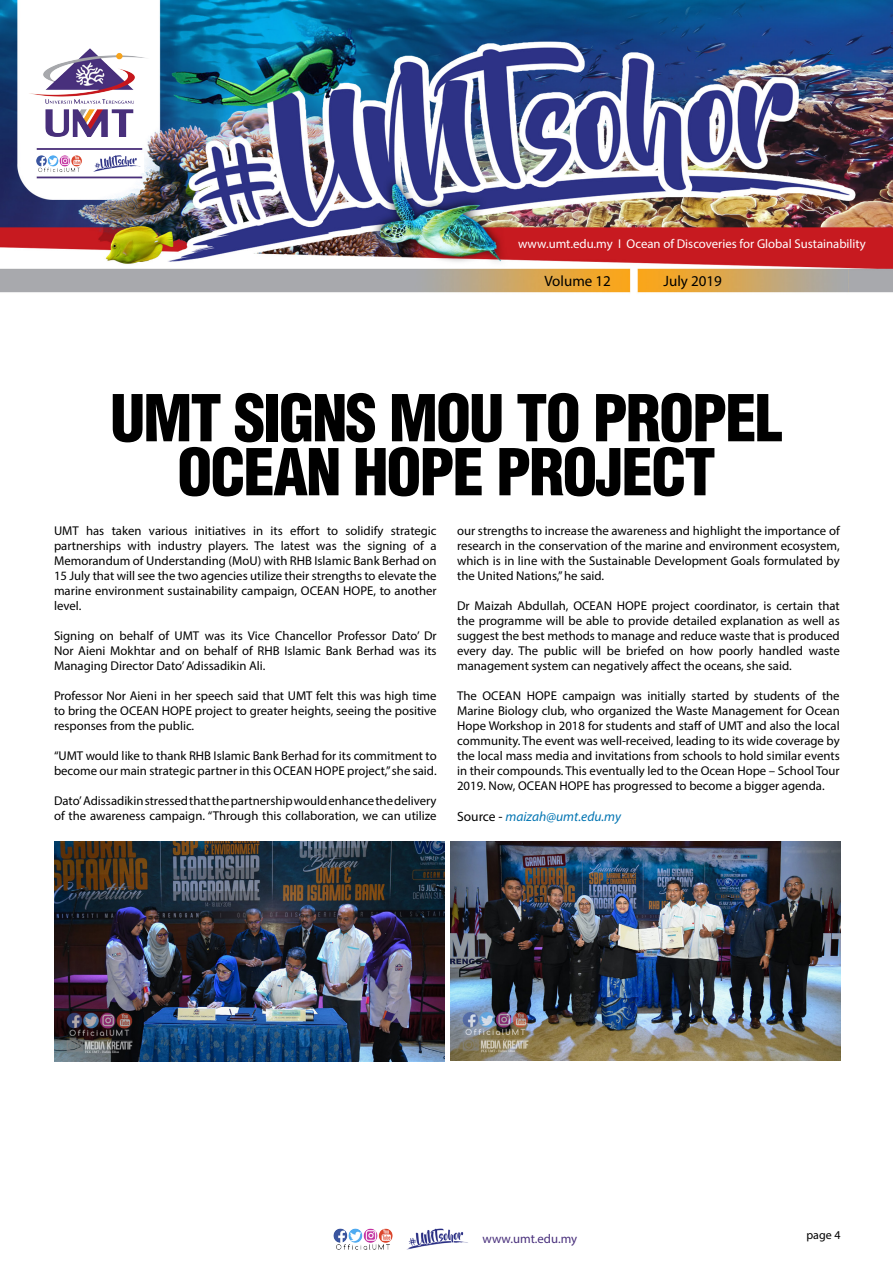
<style>
.page{position:relative;width:893px;height:1263px;background:#fff}
.page>*{position:absolute;margin:0;border:0;box-sizing:border-box;transform-origin:0 0}
.t1{font:900 condensed 63px/54px "Helvetica LT Std";letter-spacing:-.03em;color:#000;text-align:center}
.t2{font:15px "Myriad Pro";color:#000}
.t3{font:italic 13.5px "Myriad Pro";color:#0074b2}
.t4{font:12.75px/15px "Myriad Pro";color:#000;text-align:justify}
.t5{font:12.75px "Myriad Pro";color:#fff}
.t6{font:12.75px "Myriad Pro";color:#49307c}
.t7{font:12px "Myriad Pro";color:#000}
.s1{font-style:normal;color:#000}
</style>
<div class="page">
<img style="left:0;top:0;width:893px;height:1062px">
<img style="left:406px;top:1228px;width:62px;height:22px">
<img style="left:333px;top:1228px;width:60px;height:22px">
<div style="left:35px;top:153px;width:108px;height:19px;background:#fff"></div>
<div style="left:20px;top:42px;width:125px;height:100px;background:#fff"></div>
<div style="left:20px;top:31px;width:138px;height:38px;background:#fff"></div>
<img style="left:93px;top:155px;width:48px;height:17px">
<img style="left:36px;top:155px;width:46px;height:17px">
<img style="left:29px;top:49px;width:121px;height:88px">
<img style="left:451px;top:841px;width:389px;height:219px">
<img style="left:54px;top:841px;width:391px;height:220px">
<p class="t5" style="left:518px;top:236px;width:349px">www.umt.edu.my I Ocean of Discoveries for Global Sustainability</p>
<p class="t2" style="left:544px;top:271px;width:68px">Volume 12</p>
<p class="t2" style="left:664px;top:271px;width:60px">July 2019</p>
<p class="t1" style="left:110px;top:391px;width:674px">UMT SIGNS MOU TO PROPEL<br>OCEAN HOPE PROJECT</p>
<p class="t4" style="left:54px;top:523px;width:384px">UMT has taken various initiatives in its effort to solidify strategic partnerships with industry players. The latest was the signing of a Memorandum of Understanding (MoU) with RHB Islamic Bank Berhad on 15 July that will see the two agencies utilize their strengths to elevate the marine environment sustainability campaign, OCEAN HOPE, to another level.</p>
<p class="t4" style="left:54px;top:628px;width:384px">Signing on behalf of UMT was its Vice Chancellor Professor Dato’ Dr Nor Aieni Mokhtar and on behalf of RHB Islamic Bank Berhad was its Managing Director Dato’ Adissadikin Ali.</p>
<p class="t4" style="left:54px;top:688px;width:384px">Professor Nor Aieni in her speech said that UMT felt this was high time to bring the OCEAN HOPE project to greater heights, seeing the positive responses from the public.</p>
<p class="t4" style="left:54px;top:748px;width:384px">“UMT would like to thank RHB Islamic Bank Berhad for its commitment to become our main strategic partner in this OCEAN HOPE project,” she said.</p>
<p class="t4" style="left:54px;top:793px;width:384px">Dato’ Adissadikin stressed that the partnership would enhance the delivery of the awareness campaign. “Through this collaboration, we can utilize</p>
<p class="t4" style="left:457px;top:523px;width:384px">our strengths to increase the awareness and highlight the importance of research in the conservation of the marine and environment ecosystem, which is in line with the Sustainable Development Goals formulated by the United Nations,” he said.</p>
<p class="t4" style="left:457px;top:598px;width:384px">Dr Maizah Abdullah, OCEAN HOPE project coordinator, is certain that the programme will be able to provide detailed explanation as well as suggest the best methods to manage and reduce waste that is produced every day. The public will be briefed on how poorly handled waste management system can negatively affect the oceans, she said.</p>
<p class="t4" style="left:457px;top:688px;width:384px">The OCEAN HOPE campaign was initially started by students of the Marine Biology club, who organized the Waste Management for Ocean Hope Workshop in 2018 for students and staff of UMT and also the local community. The event was well-received, leading to its wide coverage by the local mass media and invitations from schools to hold similar events in their compounds. This eventually led to the Ocean Hope – School Tour 2019. Now, OCEAN HOPE has progressed to become a bigger agenda.</p>
<p class="t3" style="left:457px;top:808px;width:165px"><span class="s1">Source -</span> maizah@umt.edu.my</p>
<p class="t6" style="left:482px;top:1230px;width:96px">www.umt.edu.my</p>
<p class="t7" style="left:806px;top:1227px;width:36px">page 4</p>
</div>
